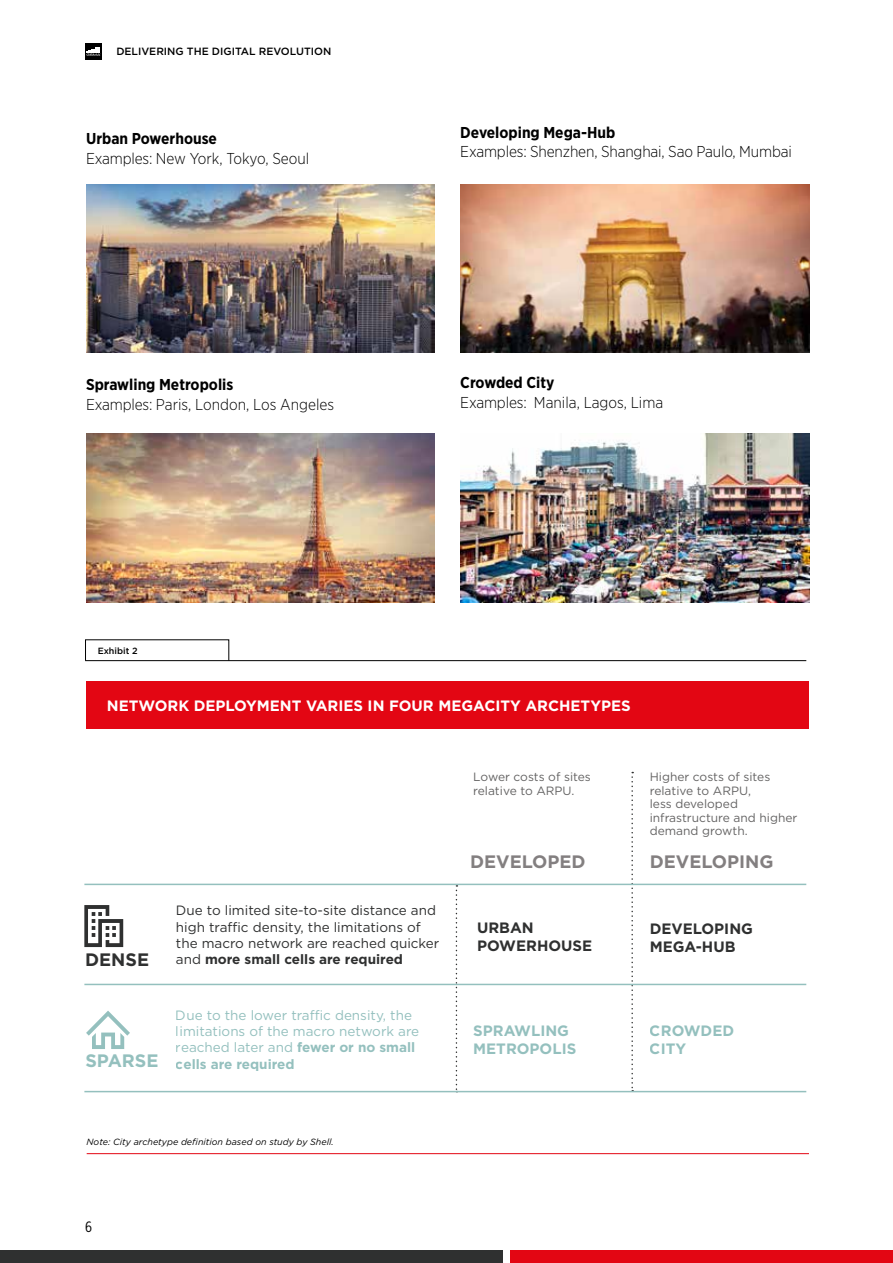
<style>
.page{position:relative;width:893px;height:1263px;background:#fff}
.page>*{position:absolute;margin:0;border:0;box-sizing:border-box;transform-origin:0 0}
.t1{font:700 18px "Gotham";color:#837f80}
.t2{font:700 18px "Gotham";color:#94c0be}
.t3{font:700 18px "Gotham";color:#2f3030}
.t4{font:300 15.75px "Gotham Narrow";letter-spacing:-.01em;color:#000}
.t5{font:700 15.75px "Gotham Narrow";color:#000}
.t6{font:700 15px "Gotham";color:#fff}
.t7{font:700 15px/18px "Gotham";color:#2f3030}
.t8{font:700 15px/18px "Gotham";color:#94c0be}
.t9{font:15px "Gotham X Narrow";color:#000}
.t10{font:13.5px/16.2px "Gotham";color:#2f3030}
.t11{font:13.5px/16.2px "Gotham";color:#94c0be}
.t12{font:12px/13.5px "Gotham";color:#646363}
.t13{font:500 10.5px "Gotham";color:#000}
.t14{font:italic 9px "Gotham";color:#000}
.t15{font:500 9px "Gotham";color:#000}
.s1{font-weight:700}
</style>
<div class="page">
<div style="left:85px;top:43px;width:17px;height:17px;background:#000"></div>
<svg style="left:87px;top:47px;width:14px;height:9px"></svg>
<div style="left:0;top:1250px;width:503px;height:13px;background:#2f3030"></div>
<div style="left:510px;top:1250px;width:383px;height:13px;background:#e30613"></div>
<div style="left:86px;top:681px;width:722px;height:47px;background:#e30613"></div>
<svg style="left:84px;top:905px;width:39px;height:42px"></svg>
<svg style="left:86px;top:1011px;width:44px;height:38px"></svg>
<svg style="left:631px;top:772px;width:2px;height:319px"></svg>
<svg style="left:456px;top:885px;width:1px;height:206px"></svg>
<hr style="left:84px;top:984px;width:722px;height:1px;background:#94c0be">
<hr style="left:84px;top:1091px;width:722px;height:1px;background:#94c0be">
<hr style="left:84px;top:884px;width:722px;height:1px;background:#94c0be">
<img style="left:86px;top:184px;width:349px;height:169px">
<img style="left:460px;top:433px;width:349px;height:169px">
<img style="left:460px;top:184px;width:349px;height:169px">
<img style="left:86px;top:433px;width:349px;height:169px">
<hr style="left:85px;top:660px;width:721px;height:1px;background:#000">
<hr style="left:87px;top:1153px;width:722px;height:1px;background:#e30613">
<p class="t13" style="left:116px;top:45px;width:217px">DELIVERING THE DIGITAL REVOLUTION</p>
<p class="t5" style="left:86px;top:129px;width:132px">Urban Powerhouse</p>
<p class="t4" style="left:86px;top:148px;width:225px">Examples: New York, Tokyo, Seoul</p>
<p class="t5" style="left:86px;top:375px;width:149px">Sprawling Metropolis</p>
<p class="t4" style="left:86px;top:394px;width:250px">Examples: Paris, London, Los Angeles</p>
<p class="t15" style="left:98px;top:645px;width:41px">Exhibit 2</p>
<p class="t5" style="left:460px;top:122px;width:157px">Developing Mega-Hub</p>
<p class="t4" style="left:460px;top:142px;width:333px">Examples: Shenzhen, Shanghai, Sao Paulo, Mumbai</p>
<p class="t5" style="left:460px;top:372px;width:96px">Crowded City</p>
<p class="t4" style="left:460px;top:392px;width:205px">Examples: Manila, Lagos, Lima</p>
<p class="t6" style="left:107px;top:696px;width:525px">NETWORK DEPLOYMENT VARIES IN FOUR MEGACITY ARCHETYPES</p>
<p class="t12" style="left:473px;top:770px;width:119px">Lower costs of sites relative to ARPU.</p>
<p class="t12" style="left:650px;top:770px;width:149px">Higher costs of sites relative to ARPU,<br>less developed infrastructure and higher demand growth.</p>
<h1 class="t3" style="left:85px;top:948px;width:65px">DENSE</h1>
<h1 class="t2" style="left:85px;top:1049px;width:75px">SPARSE</h1>
<p class="t10" style="left:176px;top:902px;width:265px">Due to limited site-to-site distance and high traffic density, the limitations of the macro network are reached quicker and <span class="s1">more small cells are required</span></p>
<p class="t11" style="left:176px;top:1007px;width:245px">Due to the lower traffic density, the limitations of the macro network are reached later and <span class="s1">fewer or no small cells are required</span></p>
<p class="t14" style="left:87px;top:1136px;width:249px">Note: City archetype definition based on study by Shell.</p>
<p class="t9" style="left:85px;top:1218px;width:8px">6</p>
<h1 class="t1" style="left:470px;top:850px;width:117px">DEVELOPED</h1>
<h1 class="t1" style="left:650px;top:850px;width:125px">DEVELOPING</h1>
<p class="t7" style="left:477px;top:918px;width:117px">URBAN<br>POWERHOUSE</p>
<p class="t8" style="left:473px;top:1021px;width:105px">SPRAWLING<br>METROPOLIS</p>
<p class="t7" style="left:650px;top:919px;width:105px">DEVELOPING<br>MEGA-HUB</p>
<p class="t8" style="left:650px;top:1021px;width:86px">CROWDED<br>CITY</p>
</div>
